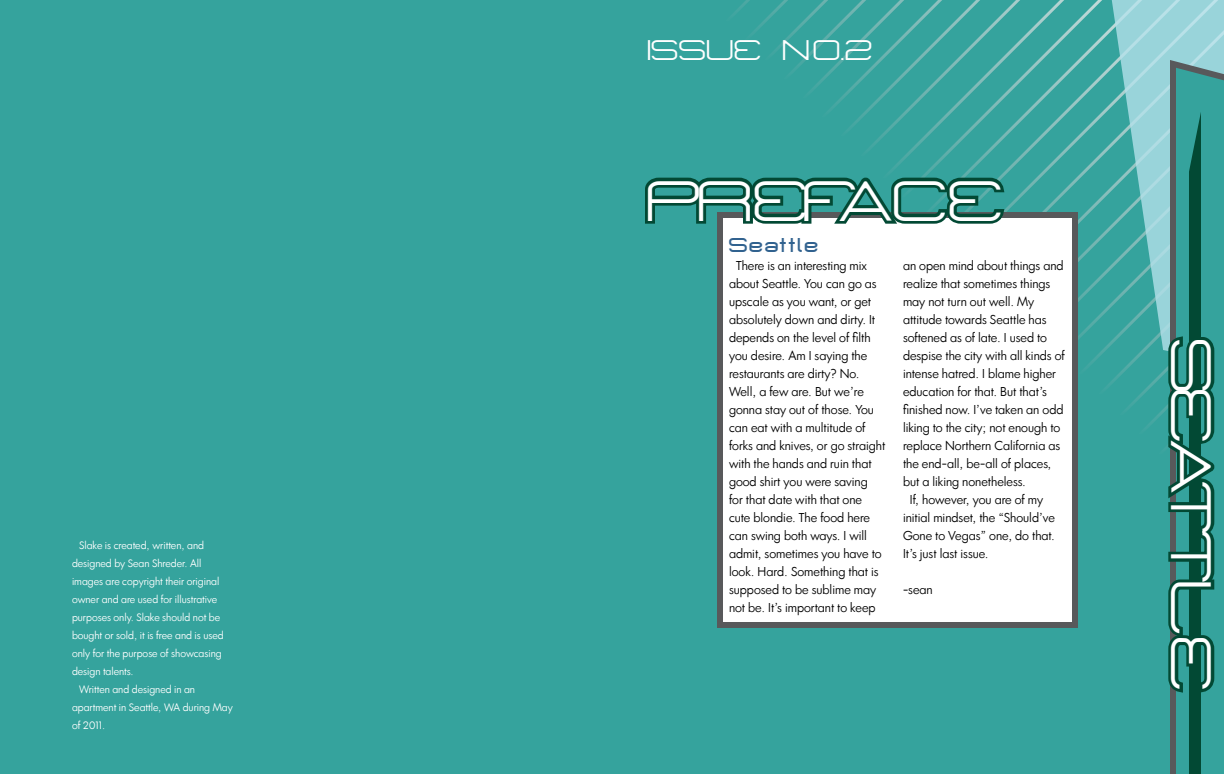
<style>
.page{position:relative;width:1224px;height:774px;background:#35a39d}
.page>*{position:absolute;margin:0;border:0;box-sizing:border-box;transform-origin:0 0}
.t1{font:48px "Micro Mieps";letter-spacing:-.1em;color:#fff}
.t2{font:24px "Micro Mieps";letter-spacing:.02em;color:#fff}
.t3{font:700 16px "Micro Mieps";color:#31628f}
.t4{font:12px/18px "Luz Sans";color:#000}
.t5{font:10px "Luz Sans";color:#fff}
</style>
<div class="page">
<svg style="left:645px;top:0;width:579px;height:774px"></svg>
<p class="t5" style="left:79px;top:539px;width:127px">Slake is created, written, and</p>
<p class="t5" style="left:72px;top:557px;width:131px">designed by Sean Shreder. All</p>
<p class="t5" style="left:72px;top:575px;width:149px">images are copyright their original</p>
<p class="t5" style="left:72px;top:593px;width:147px">owner and are used for illustrative</p>
<p class="t5" style="left:72px;top:611px;width:150px">purposes only. Slake should not be</p>
<p class="t5" style="left:72px;top:629px;width:153px">bought or sold, it is free and is used</p>
<p class="t5" style="left:72px;top:647px;width:151px">only for the purpose of showcasing</p>
<p class="t5" style="left:72px;top:665px;width:63px">design talents.</p>
<p class="t5" style="left:79px;top:683px;width:118px">Written and designed in an</p>
<p class="t5" style="left:72px;top:701px;width:162px">apartment in Seattle, WA during May</p>
<p class="t5" style="left:72px;top:719px;width:35px">of 2011.</p>
<h2 class="t2" style="left:648px;top:34px;width:230px">ISSUE NO.2</h2>
<h1 class="t1" style="left:648px;top:170px;width:358px">PREFACE</h1>
<h3 class="t3" style="left:729px;top:235px;width:93px">Seattle</h3>
<p class="t4" style="left:729px;top:257px;width:158px;text-indent:7px">There is an interesting mix about Seattle. You can go as upscale as you want, or get absolutely down and dirty. It depends on the level of filth you desire. Am I saying the restaurants are dirty? No.<br>Well, a few are. But we’re gonna stay out of those. You can eat with a multitude of forks and knives, or go straight with the hands and ruin that good shirt you were saving<br>for that date with that one cute blondie. The food here can swing both ways. I will admit, sometimes you have to look. Hard. Something that is supposed to be sublime may not be. It’s important to keep</p>
<p class="t4" style="left:903px;top:257px;width:162px">an open mind about things and</p>
<p class="t4" style="left:903px;top:275px;width:149px">realize that sometimes things</p>
<p class="t4" style="left:903px;top:293px;width:133px">may not turn out well. My</p>
<p class="t4" style="left:903px;top:311px;width:145px">attitude towards Seattle has</p>
<p class="t4" style="left:903px;top:329px;width:145px">softened as of late. I used to</p>
<p class="t4" style="left:903px;top:347px;width:163px">despise the city with all kinds of</p>
<p class="t4" style="left:903px;top:365px;width:155px">intense hatred. I blame higher</p>
<p class="t4" style="left:903px;top:383px;width:145px">education for that. But that’s</p>
<p class="t4" style="left:903px;top:401px;width:162px">finished now. I’ve taken an odd</p>
<p class="t4" style="left:903px;top:419px;width:159px">liking to the city; not enough to</p>
<p class="t4" style="left:903px;top:437px;width:159px">replace Northern California as</p>
<p class="t4" style="left:903px;top:455px;width:150px">the end-all, be-all of places,</p>
<p class="t4" style="left:903px;top:473px;width:124px">but a liking nonetheless.</p>
<p class="t4" style="left:910px;top:491px;width:135px">If, however, you are of my</p>
<p class="t4" style="left:903px;top:509px;width:153px">initial mindset, the “Should’ve</p>
<p class="t4" style="left:903px;top:527px;width:153px">Gone to Vegas” one, do that.</p>
<p class="t4" style="left:903px;top:545px;width:87px">It’s just last issue.</p>
<p class="t4" style="left:903px;top:581px;width:31px">-sean</p>
<h1 class="t1" style="left:1222px;top:340px;width:354px;rotate:90deg">SEATTLE</h1>
</div>
